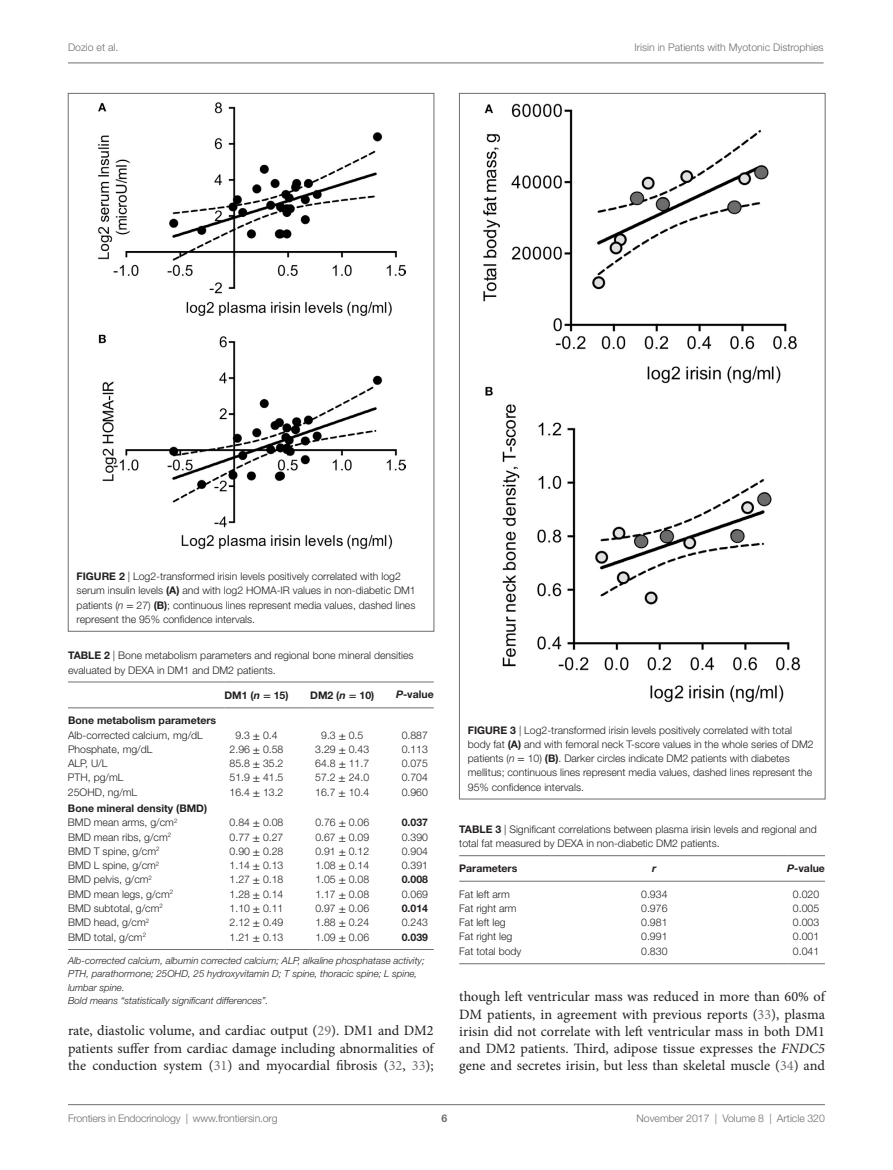
<style>
.page{position:relative;width:893px;height:1170px;background:#fff}
.page>*{position:absolute;margin:0;border:0;box-sizing:border-box;transform-origin:0 0}
.t1{font:14.25px/17.2px "Minion Pro";color:#231f20;text-align:justify}
.t2{font:300 10.5px/14.2px "Helvetica Neue LT Std";color:#231f20}
.t3{font:700 10.5px/14.2px "Helvetica Neue LT Std";color:#231f20}
.t4{font:300 10.5px "Helvetica Neue LT Std";color:#6c6d70}
.t5{font:italic 700 10.5px "Helvetica Neue LT Std";color:#231f20}
.t6{font:700 10.5px "Helvetica Neue LT Std";color:#6c6d70}
.t7{font:italic 300 9.75px/13.5px "Helvetica Neue LT Std";color:#231f20}
.s1{font-weight:700}
.s2{font-style:italic}
.s3{font-family:"STIX General";font-weight:400}
.s4{font-family:"STIX General"}
.s5{font-weight:300}
.s6{color:#6c6d70}
</style>
<div class="page">
<hr style="left:459px;top:855px;width:182px;height:1px;background:#6c6d70">
<hr style="left:459px;top:880px;width:182px;height:1px;background:#6c6d70">
<hr style="left:641px;top:855px;width:146px;height:1px;background:#6c6d70">
<hr style="left:641px;top:880px;width:146px;height:1px;background:#6c6d70">
<hr style="left:787px;top:855px;width:38px;height:1px;background:#6c6d70">
<hr style="left:787px;top:880px;width:38px;height:1px;background:#6c6d70">
<hr style="left:459px;top:963px;width:182px;height:1px;background:#6c6d70">
<hr style="left:641px;top:963px;width:146px;height:1px;background:#6c6d70">
<hr style="left:787px;top:963px;width:38px;height:1px;background:#6c6d70">
<hr style="left:68px;top:681px;width:156px;height:1px;background:#6c6d70">
<hr style="left:68px;top:707px;width:156px;height:1px;background:#6c6d70">
<hr style="left:224px;top:681px;width:86px;height:1px;background:#6c6d70">
<hr style="left:224px;top:707px;width:86px;height:1px;background:#6c6d70">
<hr style="left:310px;top:681px;width:86px;height:1px;background:#6c6d70">
<hr style="left:310px;top:707px;width:86px;height:1px;background:#6c6d70">
<hr style="left:396px;top:681px;width:38px;height:1px;background:#6c6d70">
<hr style="left:396px;top:707px;width:38px;height:1px;background:#6c6d70">
<hr style="left:68px;top:949px;width:156px;height:1px;background:#6c6d70">
<hr style="left:224px;top:949px;width:86px;height:1px;background:#6c6d70">
<hr style="left:310px;top:949px;width:86px;height:1px;background:#6c6d70">
<hr style="left:396px;top:949px;width:38px;height:1px;background:#6c6d70">
<img style="left:483px;top:103px;width:318px;height:600px">
<img style="left:98px;top:102px;width:308px;height:448px">
<hr style="left:68px;top:63px;width:756px;height:1px;background:#6c6d70">
<hr style="left:68px;top:1104px;width:757px;height:1px;background:#6c6d70">
<p class="t4" style="left:68px;top:41px;width:52px">Dozio et al.</p>
<p class="t4" style="left:635px;top:41px;width:190px">Irisin in Patients with Myotonic Distrophies</p>
<p class="t2" style="left:77px;top:569px;width:341px"><span class="s1">Figure 2</span> | Log2-transformed irisin levels positively correlated with log2 serum insulin levels <span class="s1">(A)</span> and with log2 HOMA-IR values in non-diabetic DM1 patients (<span class="s2">n</span> <span class="s3">=</span> 27) <span class="s1">(B)</span>; continuous lines represent media values, dashed lines represent the 95% confidence intervals.</p>
<p class="t2" style="left:68px;top:648px;width:347px"><span class="s1">Table 2</span> | Bone metabolism parameters and regional bone mineral densities evaluated by DEXA in DM1 and DM2 patients.</p>
<p class="t3" style="left:224px;top:687px;width:66px">DM1 (<span class="s2">n</span> <span class="s4">=</span> 15)</p>
<p class="t3" style="left:310px;top:687px;width:66px">DM2 (<span class="s2">n</span> <span class="s4">=</span> 10)</p>
<p class="t3" style="left:396px;top:687px;width:39px"><span class="s2">P</span>-value</p>
<p class="t3" style="left:68px;top:713px;width:150px">Bone metabolism parameters</p>
<p class="t2" style="left:68px;top:727px;width:136px">Alb-corrected calcium, mg/dL</p>
<p class="t2" style="left:235px;top:727px;width:44px">9.3 <span class="s3">±</span> 0.4</p>
<p class="t2" style="left:321px;top:727px;width:44px">9.3 <span class="s3">±</span> 0.5</p>
<p class="t2" style="left:402px;top:727px;width:28px">0.887</p>
<p class="t2" style="left:68px;top:741px;width:86px">Phosphate, mg/dL</p>
<p class="t2" style="left:230px;top:741px;width:55px">2.96 <span class="s3">±</span> 0.58</p>
<p class="t2" style="left:315px;top:741px;width:55px">3.29 <span class="s3">±</span> 0.43</p>
<p class="t2" style="left:402px;top:741px;width:28px">0.113</p>
<p class="t2" style="left:68px;top:756px;width:41px">ALP, U/L</p>
<p class="t2" style="left:230px;top:756px;width:55px">85.8 <span class="s3">±</span> 35.2</p>
<p class="t2" style="left:315px;top:756px;width:55px">64.8 <span class="s3">±</span> 11.7</p>
<p class="t2" style="left:402px;top:756px;width:28px">0.075</p>
<p class="t2" style="left:68px;top:770px;width:57px">PTH, pg/mL</p>
<p class="t2" style="left:230px;top:770px;width:55px">51.9 <span class="s3">±</span> 41.5</p>
<p class="t2" style="left:315px;top:770px;width:55px">57.2 <span class="s3">±</span> 24.0</p>
<p class="t2" style="left:402px;top:770px;width:28px">0.704</p>
<p class="t2" style="left:68px;top:784px;width:71px">25OHD, ng/mL</p>
<p class="t2" style="left:230px;top:784px;width:55px">16.4 <span class="s3">±</span> 13.2</p>
<p class="t2" style="left:315px;top:784px;width:55px">16.7 <span class="s3">±</span> 10.4</p>
<p class="t2" style="left:402px;top:784px;width:28px">0.960</p>
<p class="t3" style="left:68px;top:801px;width:141px">Bone mineral density (BMD)<br><span class="s5">BMD mean arms, g/cm</span><sup>2</sup></p>
<p class="t2" style="left:230px;top:815px;width:55px">0.84 <span class="s3">±</span> 0.08</p>
<p class="t2" style="left:315px;top:815px;width:55px">0.76 <span class="s3">±</span> 0.06</p>
<p class="t3" style="left:402px;top:815px;width:28px">0.037</p>
<p class="t2" style="left:68px;top:829px;width:105px">BMD mean ribs, g/cm<sup>2</sup></p>
<p class="t2" style="left:230px;top:829px;width:55px">0.77 <span class="s3">±</span> 0.27</p>
<p class="t2" style="left:315px;top:829px;width:55px">0.67 <span class="s3">±</span> 0.09</p>
<p class="t2" style="left:402px;top:829px;width:28px">0.390</p>
<p class="t2" style="left:68px;top:843px;width:93px">BMD T spine, g/cm<sup>2</sup></p>
<p class="t2" style="left:230px;top:843px;width:55px">0.90 <span class="s3">±</span> 0.28</p>
<p class="t2" style="left:315px;top:843px;width:55px">0.91 <span class="s3">±</span> 0.12</p>
<p class="t2" style="left:402px;top:843px;width:28px">0.904</p>
<p class="t2" style="left:68px;top:858px;width:93px">BMD L spine, g/cm<sup>2</sup></p>
<p class="t2" style="left:230px;top:858px;width:55px">1.14 <span class="s3">±</span> 0.13</p>
<p class="t2" style="left:315px;top:858px;width:55px">1.08 <span class="s3">±</span> 0.14</p>
<p class="t2" style="left:402px;top:858px;width:28px">0.391</p>
<p class="t2" style="left:68px;top:872px;width:85px">BMD pelvis, g/cm<sup>2</sup></p>
<p class="t2" style="left:230px;top:872px;width:55px">1.27 <span class="s3">±</span> 0.18</p>
<p class="t2" style="left:315px;top:872px;width:55px">1.05 <span class="s3">±</span> 0.08</p>
<p class="t3" style="left:402px;top:872px;width:28px">0.008</p>
<p class="t2" style="left:68px;top:886px;width:107px">BMD mean legs, g/cm<sup>2</sup></p>
<p class="t2" style="left:230px;top:886px;width:55px">1.28 <span class="s3">±</span> 0.14</p>
<p class="t2" style="left:315px;top:886px;width:55px">1.17 <span class="s3">±</span> 0.08</p>
<p class="t2" style="left:402px;top:886px;width:28px">0.069</p>
<p class="t2" style="left:68px;top:900px;width:96px">BMD subtotal, g/cm<sup>2</sup></p>
<p class="t2" style="left:230px;top:900px;width:55px">1.10 <span class="s3">±</span> 0.11</p>
<p class="t2" style="left:315px;top:900px;width:55px">0.97 <span class="s3">±</span> 0.06</p>
<p class="t3" style="left:402px;top:900px;width:28px">0.014</p>
<p class="t2" style="left:68px;top:915px;width:83px">BMD head, g/cm<sup>2</sup></p>
<p class="t2" style="left:230px;top:915px;width:55px">2.12 <span class="s3">±</span> 0.49</p>
<p class="t2" style="left:315px;top:915px;width:55px">1.88 <span class="s3">±</span> 0.24</p>
<p class="t2" style="left:402px;top:915px;width:28px">0.243</p>
<p class="t2" style="left:68px;top:929px;width:80px">BMD total, g/cm<sup>2</sup></p>
<p class="t2" style="left:230px;top:929px;width:55px">1.21 <span class="s3">±</span> 0.13</p>
<p class="t2" style="left:315px;top:929px;width:55px">1.09 <span class="s3">±</span> 0.06</p>
<p class="t3" style="left:402px;top:929px;width:28px">0.039</p>
<p class="t7" style="left:68px;top:953px;width:358px">Alb-corrected calcium, albumin corrected calcium; ALP, alkaline phosphatase activity; PTH, parathormone; 25OHD, 25 hydroxyvitamin D; T spine, thoracic spine; L spine, lumbar spine.<br>Bold means “statistically significant differences”.</p>
<h1 class="t1" style="left:68px;top:1022px;width:367px">rate, diastolic volume, and cardiac output (<span class="s6">29</span>). DM1 and DM2 patients suffer from cardiac damage including abnormalities of the conduction system (<span class="s6">31</span>) and myocardial fibrosis (<span class="s6">32</span>, <span class="s6">33</span>);</h1>
<p class="t2" style="left:468px;top:722px;width:347px"><span class="s1">Figure 3</span> | Log2-transformed irisin levels positively correlated with total body fat <span class="s1">(A)</span> and with femoral neck T-score values in the whole series of DM2 patients (<span class="s2">n</span> <span class="s3">=</span> 10) <span class="s1">(B)</span>. Darker circles indicate DM2 patients with diabetes mellitus; continuous lines represent media values, dashed lines represent the 95% confidence intervals.</p>
<p class="t2" style="left:459px;top:821px;width:359px"><span class="s1">Table 3</span> | Significant correlations between plasma irisin levels and regional and total fat measured by DEXA in non-diabetic DM2 patients.</p>
<p class="t3" style="left:459px;top:861px;width:60px">Parameters</p>
<p class="t5" style="left:652px;top:861px;width:6px">r</p>
<p class="t3" style="left:787px;top:861px;width:39px"><span class="s2">P</span>-value</p>
<p class="t2" style="left:459px;top:886px;width:52px">Fat left arm</p>
<p class="t2" style="left:641px;top:886px;width:28px">0.934</p>
<p class="t2" style="left:793px;top:886px;width:28px">0.020</p>
<p class="t2" style="left:459px;top:900px;width:59px">Fat right arm</p>
<p class="t2" style="left:641px;top:900px;width:28px">0.976</p>
<p class="t2" style="left:793px;top:900px;width:28px">0.005</p>
<p class="t2" style="left:459px;top:915px;width:48px">Fat left leg</p>
<p class="t2" style="left:641px;top:915px;width:28px">0.981</p>
<p class="t2" style="left:793px;top:915px;width:28px">0.003</p>
<p class="t2" style="left:459px;top:929px;width:55px">Fat right leg</p>
<p class="t2" style="left:641px;top:929px;width:28px">0.991</p>
<p class="t2" style="left:793px;top:929px;width:28px">0.001</p>
<p class="t2" style="left:459px;top:943px;width:64px">Fat total body</p>
<p class="t2" style="left:641px;top:943px;width:28px">0.830</p>
<p class="t2" style="left:793px;top:943px;width:28px">0.041</p>
<p class="t1" style="left:459px;top:988px;width:367px">though left ventricular mass was reduced in more than 60% of DM patients, in agreement with previous reports (<span class="s6">33</span>), plasma irisin did not correlate with left ventricular mass in both DM1 and DM2 patients. Third, adipose tissue expresses the <span class="s2">FNDC5 </span>gene and secretes irisin, but less than skeletal muscle (<span class="s6">34</span>) and</p>
<p class="t4" style="left:68px;top:1111px;width:211px">Frontiers in Endocrinology | www.frontiersin.org</p>
<p class="t4" style="left:636px;top:1111px;width:190px">November 2017 | Volume 8 | Article 320</p>
<p class="t6" style="left:441px;top:1111px;width:7px">6</p>
</div>
